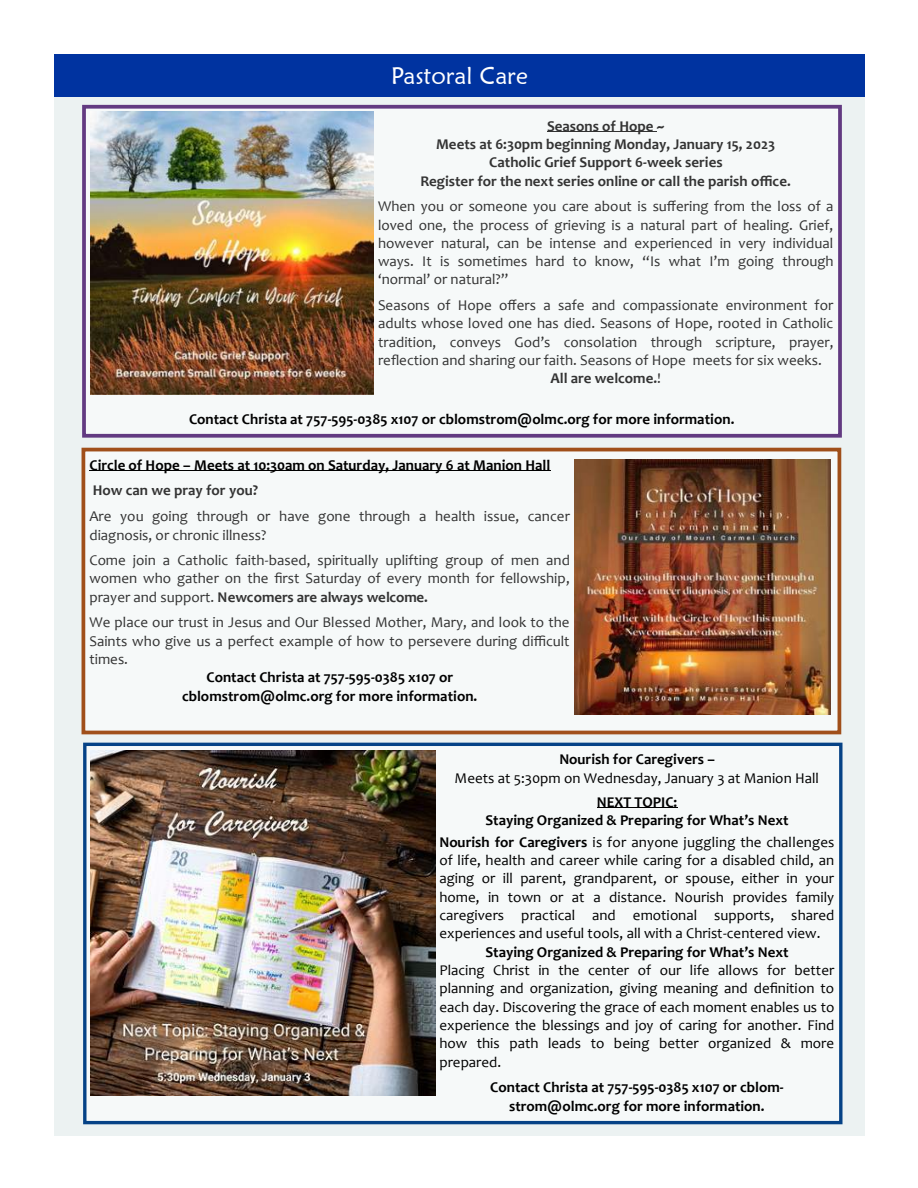
<style>
.page{position:relative;width:918px;height:1188px;background:#fff}
.page>*{position:absolute;margin:0;border:0;box-sizing:border-box;transform-origin:0 0}
.t1{font:24px "Maiandra GD";color:#fff}
.t2{font:15px/18.3px "Candara";color:#333;text-align:justify}
.t3{font:15px/18.3px "Candara";color:#000;text-align:justify}
.t4{font:700 15px/18.3px "Candara";color:#000;text-align:center}
.t5{font:700 15px "Candara";color:#333}
.s1{font-weight:400}
.s2{font-weight:700}
</style>
<div class="page">
<div style="left:54px;top:54px;width:811px;height:43px;background:#0033a0"></div>
<div style="left:54px;top:97px;width:810px;height:1038px;background:#ecf2f2"></div>
<div style="left:84px;top:107px;width:756px;height:329px;background:#f6f9f9"></div>
<div style="left:82px;top:105px;width:760px;height:333px;border:4px solid #623a81"></div>
<hr style="left:547px;top:131px;width:110px;height:1px;background:#333">
<img style="left:91px;top:111px;width:283px;height:283px">
<div style="left:83px;top:450px;width:756px;height:282px;background:#f6f9f9"></div>
<div style="left:82px;top:448px;width:759px;height:286px;border:4px solid #a04f1a"></div>
<hr style="left:89px;top:471px;width:462px;height:1px;background:#000">
<img style="left:575px;top:459px;width:255px;height:255px">
<div style="left:85px;top:744px;width:756px;height:379px;background:#f6f9f9"></div>
<div style="left:83px;top:743px;width:760px;height:381px;border:3px solid #054286"></div>
<hr style="left:597px;top:807px;width:80px;height:1px;background:#000">
<img style="left:91px;top:751px;width:344px;height:345px">
<p class="t1" style="left:391px;top:61px;width:138px">Pastoral Care</p>
<p class="t5" style="left:547px;top:120px;width:119px">Seasons of Hope ~</p>
<p class="t5" style="left:436px;top:138px;width:341px">Meets at 6:30pm beginning Monday, January 15, 2023</p>
<p class="t5" style="left:489px;top:156px;width:235px">Catholic Grief Support 6-week series</p>
<p class="t5" style="left:420px;top:175px;width:372px">Register for the next series online or call the parish office.</p>
<p class="t2" style="left:378px;top:199px;width:457px">When you or someone you care about is suffering from the loss of a loved one, the process of grieving is a natural part of healing. Grief, however natural, can be intense and experienced in very individual ways. It is sometimes hard to know, “Is what I’m going through ‘normal’ or natural?”</p>
<p class="t2" style="left:378px;top:297px;width:457px">Seasons of Hope offers a safe and compassionate environment for adults whose loved one has died. Seasons of Hope, rooted in Catholic tradition, conveys God’s consolation through scripture, prayer, reflection and sharing our faith. Seasons of Hope meets for six weeks.</p>
<p class="t5" style="left:551px;top:372px;width:112px">All are welcome.<span class="s1">!</span></p>
<p class="t4" style="left:189px;top:411px;width:547px">Contact Christa at 757-595-0385 x107 or cblomstrom@olmc.org for more information.</p>
<p class="t4" style="left:89px;top:457px;width:462px">Circle of Hope – Meets at 10:30am on Saturday, January 6 at Manion Hall</p>
<p class="t5" style="left:93px;top:485px;width:167px">How can we pray for you?</p>
<p class="t2" style="left:89px;top:509px;width:482px">Are you going through or have gone through a health issue, cancer diagnosis, or chronic illness?</p>
<p class="t2" style="left:89px;top:553px;width:482px">Come join a Catholic faith-based, spiritually uplifting group of men and women who gather on the first Saturday of every month for fellowship, prayer and support. <span class="s2">Newcomers are always welcome.</span></p>
<p class="t2" style="left:89px;top:615px;width:482px">We place our trust in Jesus and Our Blessed Mother, Mary, and look to the Saints who give us a perfect example of how to persevere during difficult times.</p>
<p class="t4" style="left:206px;top:670px;width:248px">Contact Christa at 757-595-0385 x107 or</p>
<p class="t4" style="left:182px;top:688px;width:297px">cblomstrom@olmc.org for more information.</p>
<p class="t4" style="left:559px;top:752px;width:157px">Nourish for Caregivers –</p>
<p class="t3" style="left:455px;top:770px;width:366px">Meets at 5:30pm on Wednesday, January 3 at Manion Hall</p>
<p class="t4" style="left:597px;top:794px;width:82px">NEXT TOPIC:</p>
<p class="t4" style="left:486px;top:812px;width:305px">Staying Organized &amp; Preparing for What’s Next</p>
<p class="t3" style="left:439px;top:834px;width:396px"><span class="s2">Nourish for Caregivers</span> is for anyone juggling the challenges of life, health and career while caring for a disabled child, an aging or ill parent, grandparent, or spouse, either in your home, in town or at a distance. Nourish provides family caregivers practical and emotional supports, shared experiences and useful tools, all with a Christ-centered view.</p>
<p class="t4" style="left:486px;top:944px;width:305px">Staying Organized &amp; Preparing for What’s Next</p>
<p class="t3" style="left:439px;top:963px;width:396px">Placing Christ in the center of our life allows for better planning and organization, giving meaning and definition to each day. Discovering the grace of each moment enables us to experience the blessings and joy of caring for another. Find how this path leads to being better organized &amp; more prepared.</p>
<p class="t4" style="left:490px;top:1080px;width:295px">Contact Christa at 757-595-0385 x107 or cblom&shy;strom@olmc.org for more information.</p>
</div>
